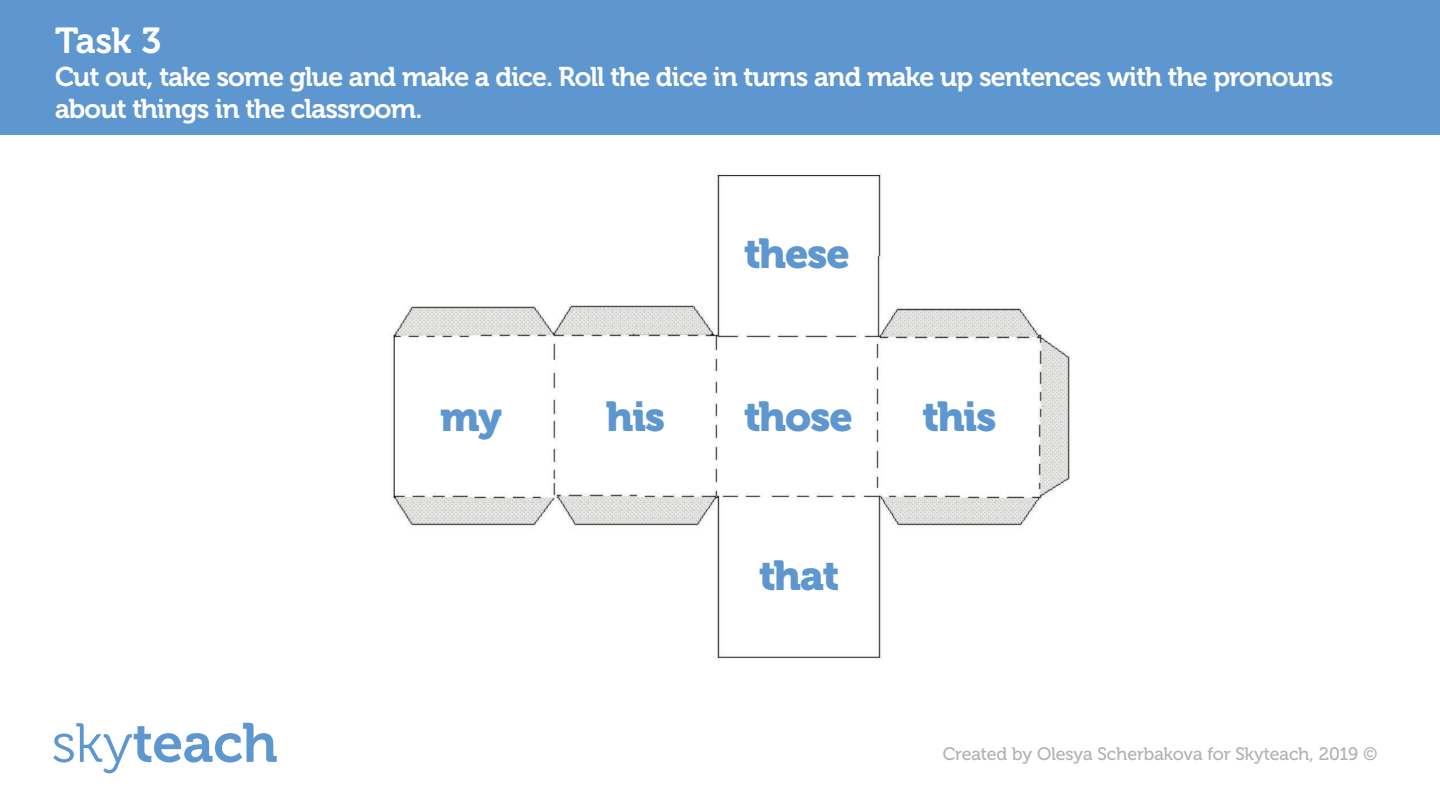
<style>
.page{position:relative;width:1440px;height:810px;background:#fff}
.page>*{position:absolute;margin:0;border:0;box-sizing:border-box;transform-origin:0 0}
.t1{font:41.55px "Museo Cyrl 900";letter-spacing:-.025em;color:#5e97d0}
.t2{font:36px "Museo Cyrl 700";color:#fff}
.t3{font:27px/32.4px "Museo Cyrl 700";letter-spacing:-.025em;color:#fff}
.t4{font:18px "Museo Cyrl 500";color:#666562}
</style>
<div class="page">
<div style="left:0;top:0;width:1440px;height:135px;background:#5e97d0"></div>
<svg style="left:53px;top:723px;width:224px;height:50px"></svg>
<img style="left:393px;top:173px;width:677px;height:488px">
<h2 class="t2" style="left:55px;top:21px;width:108px">Task 3</h2>
<p class="t3" style="left:55px;top:61px;width:1280px">Cut out, take some glue and make a dice. Roll the dice in turns and make up sentences with the pronouns about things in the classroom.</p>
<h1 class="t1" style="left:744px;top:230px;width:107px">these</h1>
<h1 class="t1" style="left:440px;top:393px;width:63px">my</h1>
<h1 class="t1" style="left:607px;top:393px;width:60px">his</h1>
<h1 class="t1" style="left:744px;top:393px;width:110px">those</h1>
<h1 class="t1" style="left:923px;top:393px;width:76px">this</h1>
<h1 class="t1" style="left:759px;top:551px;width:82px">that</h1>
<p class="t4" style="left:943px;top:744px;width:437px">Created by Olesya Scherbakova for Skyteach, 2019 ©</p>
</div>
